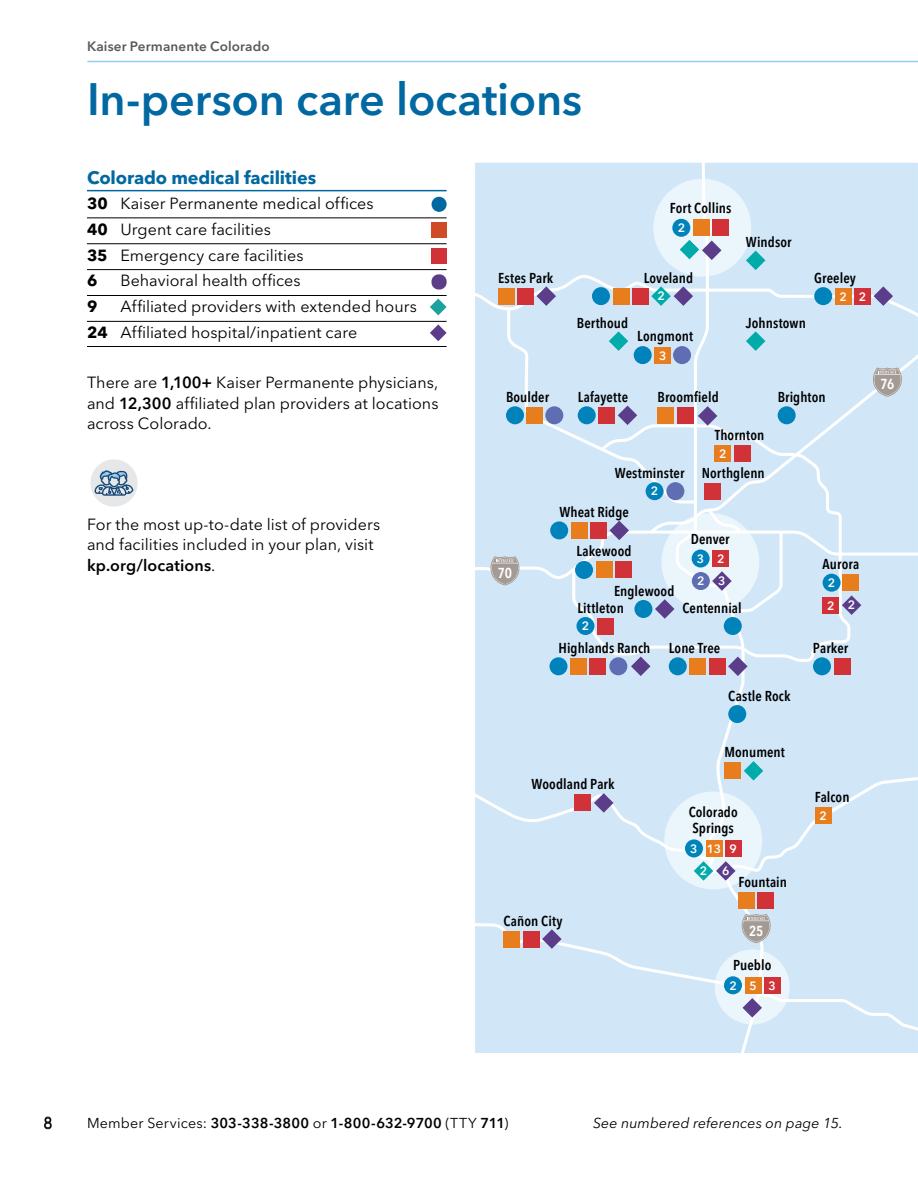
<style>
.page{position:relative;width:918px;height:1188px;background:#fff}
.page>*{position:absolute;margin:0;border:0;box-sizing:border-box;transform-origin:0 0}
.h2_OE2022{font:600 45px "Avenir Next LT Pro";letter-spacing:-.005em;color:#0168a1}
.KPCO_locations__regi{font:700 18px "Avenir Next LT Pro";letter-spacing:-.01em;color:#0168a1}
.KPCO_locations__map{font:16.05px "Avenir Next LT Pro";color:#000}
.Body_11_15{font:16.05px/20.2px "Avenir Next LT Pro";color:#000;text-align:justify}
.KPCO_locations__intr{font:16.05px/20.2px "Avenir Next LT Pro";color:#000}
.KPCO_locations__map-2{font:700 16.05px "Avenir Next LT Pro";color:#000}
.t1{font:15.75px "Avenir Next LT Pro";color:#000}
.t2{font:600 14.4px "Avenir Next Condensed";color:#fff}
.t3{font:600 condensed 14.25px/16.8px "Avenir Next LT Pro";letter-spacing:.005em;color:#000}
.t4{font:600 14.25px "Avenir Next LT Pro";letter-spacing:.005em;color:#000}
.OE21_map_address{font:italic 14.25px "Avenir Next LT Pro";letter-spacing:.005em;color:#000}
.OE_bodytext{font:600 13.5px "Avenir Next LT Pro";letter-spacing:.01em;color:#58595b}
.t5{font:600 12px/22.5px "Avenir Next LT Pro";letter-spacing:.78em;color:#fff}
.s1{font-weight:700}
.s2{font-weight:600}
.s3{font-weight:400}
</style>
<div class="page">
<hr style="left:87px;top:190px;width:360px;height:1px;background:#0168a1">
<hr style="left:87px;top:217px;width:360px;height:1px;background:#000">
<hr style="left:87px;top:243px;width:360px;height:1px;background:#000">
<hr style="left:87px;top:269px;width:360px;height:1px;background:#000">
<hr style="left:87px;top:295px;width:360px;height:1px;background:#000">
<hr style="left:87px;top:321px;width:360px;height:1px;background:#000">
<hr style="left:87px;top:346px;width:360px;height:1px;background:#000">
<div style="left:432px;top:197px;width:15px;height:15px;background:#0168a1;border-radius:50%"></div>
<div style="left:432px;top:223px;width:15px;height:15px;background:#cf4b27"></div>
<div style="left:432px;top:249px;width:15px;height:15px;background:#d13238"></div>
<div style="left:432px;top:274px;width:15px;height:15px;background:#5b3d89;border-radius:7px"></div>
<svg style="left:430px;top:299px;width:17px;height:16px"></svg>
<svg style="left:430px;top:324px;width:17px;height:17px"></svg>
<div style="left:90px;top:459px;width:48px;height:48px;background:#e6e7e8;border-radius:50%"></div>
<svg style="left:95px;top:470px;width:38px;height:26px"></svg>
<div style="left:476px;top:163px;width:441px;height:889px;background:#d1e7f8"></div>
<div style="left:653px;top:179px;width:98px;height:98px;background:#ebf5fc;border-radius:50%"></div>
<svg style="left:674px;top:163px;width:90px;height:889px"></svg>
<svg style="left:570px;top:619px;width:348px;height:44px;background:#d4e8f7"></svg>
<div style="left:813px;top:657px;width:18px;height:18px;background:#0083bb;border-radius:50%"></div>
<div style="left:834px;top:658px;width:16px;height:17px;background:#d13238"></div>
<div style="left:669px;top:657px;width:18px;height:18px;background:#0083bb;border-radius:50%"></div>
<div style="left:690px;top:658px;width:16px;height:17px;background:#e87d1e"></div>
<div style="left:709px;top:658px;width:16px;height:17px;background:#d13238"></div>
<svg style="left:728px;top:657px;width:20px;height:19px"></svg>
<svg style="left:631px;top:657px;width:20px;height:19px"></svg>
<div style="left:724px;top:617px;width:18px;height:18px;background:#0083bb;border-radius:50%"></div>
<div style="left:576px;top:617px;width:18px;height:18px;background:#0083bb;border-radius:50%"></div>
<div style="left:597px;top:618px;width:17px;height:16px;background:#d13238"></div>
<div style="left:609px;top:657px;width:18px;height:18px;background:#5f6db3;border-radius:50%"></div>
<div style="left:672px;top:219px;width:18px;height:18px;background:#0083bb;border-radius:50%"></div>
<div style="left:693px;top:220px;width:17px;height:16px;background:#e87d1e"></div>
<div style="left:712px;top:220px;width:17px;height:16px;background:#d13238"></div>
<div style="left:738px;top:892px;width:17px;height:17px;background:#e87d1e"></div>
<div style="left:758px;top:892px;width:16px;height:17px;background:#d13238"></div>
<svg style="left:476px;top:761px;width:442px;height:120px;background:#d2e4f2"></svg>
<svg style="left:476px;top:913px;width:442px;height:123px;background:#d2e3f3"></svg>
<div style="left:728px;top:705px;width:18px;height:18px;background:#0083bb;border-radius:50%"></div>
<svg style="left:476px;top:240px;width:442px;height:379px;background:#cddfee"></svg>
<div style="left:498px;top:288px;width:17px;height:16px;background:#e87d1e"></div>
<div style="left:715px;top:445px;width:16px;height:16px;background:#e87d1e"></div>
<div style="left:734px;top:445px;width:16px;height:16px;background:#d13238"></div>
<div style="left:506px;top:406px;width:18px;height:18px;background:#0083bb;border-radius:50%"></div>
<div style="left:526px;top:407px;width:17px;height:17px;background:#e87d1e"></div>
<div style="left:545px;top:406px;width:18px;height:18px;background:#5f6db3;border-radius:50%"></div>
<div style="left:550px;top:657px;width:18px;height:18px;background:#0083bb;border-radius:50%"></div>
<div style="left:570px;top:658px;width:17px;height:17px;background:#e87d1e"></div>
<div style="left:590px;top:658px;width:16px;height:17px;background:#d13238"></div>
<hr style="left:87px;top:61px;width:831px;height:1px;background:#90cef0">
<p class="OE_bodytext" style="left:87px;top:38px;width:184px">Kaiser Permanente Colorado</p>
<p class="h2_OE2022" style="left:87px;top:72px;width:497px">In-person care locations</p>
<p class="KPCO_locations__regi" style="left:87px;top:167px;width:231px">Colorado medical facilities</p>
<p class="KPCO_locations__map" style="left:87px;top:194px;width:288px"><span class="s1">30</span> Kaiser Permanente medical offices</p>
<p class="KPCO_locations__map" style="left:87px;top:220px;width:185px"><span class="s1">40</span> Urgent care facilities</p>
<p class="KPCO_locations__map" style="left:87px;top:245px;width:218px"><span class="s1">35</span> Emergency care facilities</p>
<p class="KPCO_locations__map-2" style="left:87px;top:271px;width:12px">6</p>
<p class="KPCO_locations__map" style="left:121px;top:271px;width:181px">Behavioral health offices</p>
<p class="KPCO_locations__map-2" style="left:87px;top:297px;width:12px">9</p>
<p class="KPCO_locations__map" style="left:121px;top:297px;width:298px">Affiliated providers with extended hours</p>
<p class="KPCO_locations__map" style="left:87px;top:323px;width:272px"><span class="s1">24</span> Affiliated hospital/inpatient care</p>
<p class="Body_11_15" style="left:87px;top:373px;width:353px">There are <span class="s2">1,100+</span> Kaiser Permanente physicians, and <span class="s2">12,300</span> affiliated plan providers at locations across Colorado.</p>
<p class="KPCO_locations__intr" style="left:87px;top:515px;width:295px">For the most up-to-date list of providers and facilities included in your plan, visit <span class="s2">kp.org/locations</span>.</p>
<p class="t3" style="left:670px;top:199px;width:63px">Fort Collins</p>
<p class="t5" style="left:678px;top:217px;width:9px">2</p>
<p class="t3" style="left:644px;top:269px;width:51px">Loveland</p>
<p class="t5" style="left:657px;top:284px;width:9px">2</p>
<p class="t3" style="left:746px;top:233px;width:47px">Windsor</p>
<p class="t3" style="left:498px;top:269px;width:57px">Estes Park</p>
<p class="t3" style="left:814px;top:269px;width:43px">Greeley</p>
<p class="t5" style="left:840px;top:285px;width:28px">2 2</p>
<p class="t3" style="left:577px;top:314px;width:53px">Berthoud</p>
<p class="t3" style="left:746px;top:314px;width:61px">Johnstown</p>
<p class="t3" style="left:637px;top:328px;width:57px">Longmont</p>
<p class="t5" style="left:659px;top:344px;width:9px">3</p>
<p class="t3" style="left:506px;top:388px;width:45px">Boulder</p>
<p class="t2" style="left:498px;top:560px;width:16px">70</p>
<p class="t3" style="left:578px;top:388px;width:52px">Lafayette</p>
<p class="t3" style="left:658px;top:388px;width:63px">Broomfield</p>
<p class="t3" style="left:778px;top:388px;width:50px">Brighton</p>
<p class="t3" style="left:615px;top:464px;width:71px">Westminster</p>
<p class="t5" style="left:651px;top:480px;width:9px">2</p>
<p class="t3" style="left:715px;top:426px;width:51px">Thornton</p>
<p class="t3" style="left:702px;top:464px;width:65px">Northglenn</p>
<p class="t5" style="left:719px;top:442px;width:9px">2</p>
<p class="t3" style="left:559px;top:503px;width:71px">Wheat Ridge</p>
<p class="t3" style="left:577px;top:543px;width:56px">Lakewood</p>
<p class="t3" style="left:577px;top:582px;width:99px;text-indent:37px">Englewood<br>Littleton</p>
<p class="t3" style="left:691px;top:530px;width:40px">Denver</p>
<p class="t5" style="left:697px;top:548px;width:30px">3 2<br>2 3</p>
<p class="t3" style="left:682px;top:599px;width:61px">Centennial</p>
<p class="t3" style="left:823px;top:556px;width:38px">Aurora</p>
<p class="t5" style="left:827px;top:571px;width:30px">2<br>2 2</p>
<p class="t5" style="left:582px;top:615px;width:9px">2</p>
<p class="t3" style="left:559px;top:639px;width:93px">Highlands Ranch</p>
<p class="t3" style="left:669px;top:639px;width:53px">Lone Tree</p>
<p class="t3" style="left:813px;top:639px;width:37px">Parker</p>
<p class="t3" style="left:728px;top:687px;width:64px">Castle Rock</p>
<p class="t2" style="left:881px;top:372px;width:15px">76</p>
<p class="t3" style="left:532px;top:776px;width:84px">Woodland Park</p>
<p class="t3" style="left:504px;top:912px;width:61px">Cañon City</p>
<p class="t3" style="left:725px;top:744px;width:62px">Monument</p>
<p class="t3" style="left:815px;top:789px;width:36px">Falcon</p>
<p class="t3" style="left:689px;top:803px;width:51px">Colorado</p>
<p class="t5" style="left:819px;top:805px;width:9px">2</p>
<p class="t3" style="left:693px;top:820px;width:43px">Springs</p>
<p class="t5" style="left:690px;top:838px;width:48px;line-height:21.8px;text-align:center">3139<br>2 6</p>
<p class="t3" style="left:738px;top:873px;width:50px">Fountain</p>
<p class="t2" style="left:749px;top:918px;width:16px">25</p>
<p class="t3" style="left:733px;top:957px;width:40px">Pueblo</p>
<p class="t5" style="left:729px;top:974px;width:48px">253</p>
<p class="t1" style="left:43px;top:1114px;width:11px">8</p>
<p class="t4" style="left:87px;top:1114px;width:423px"><span class="s3">Member Services:</span> 303-338-3800 <span class="s3">or</span> 1-800-632-9700 <span class="s3">(TTY</span> 711<span class="s3">)</span></p>
<p class="OE21_map_address" style="left:593px;top:1115px;width:251px">See numbered references on page 15.</p>
</div>
